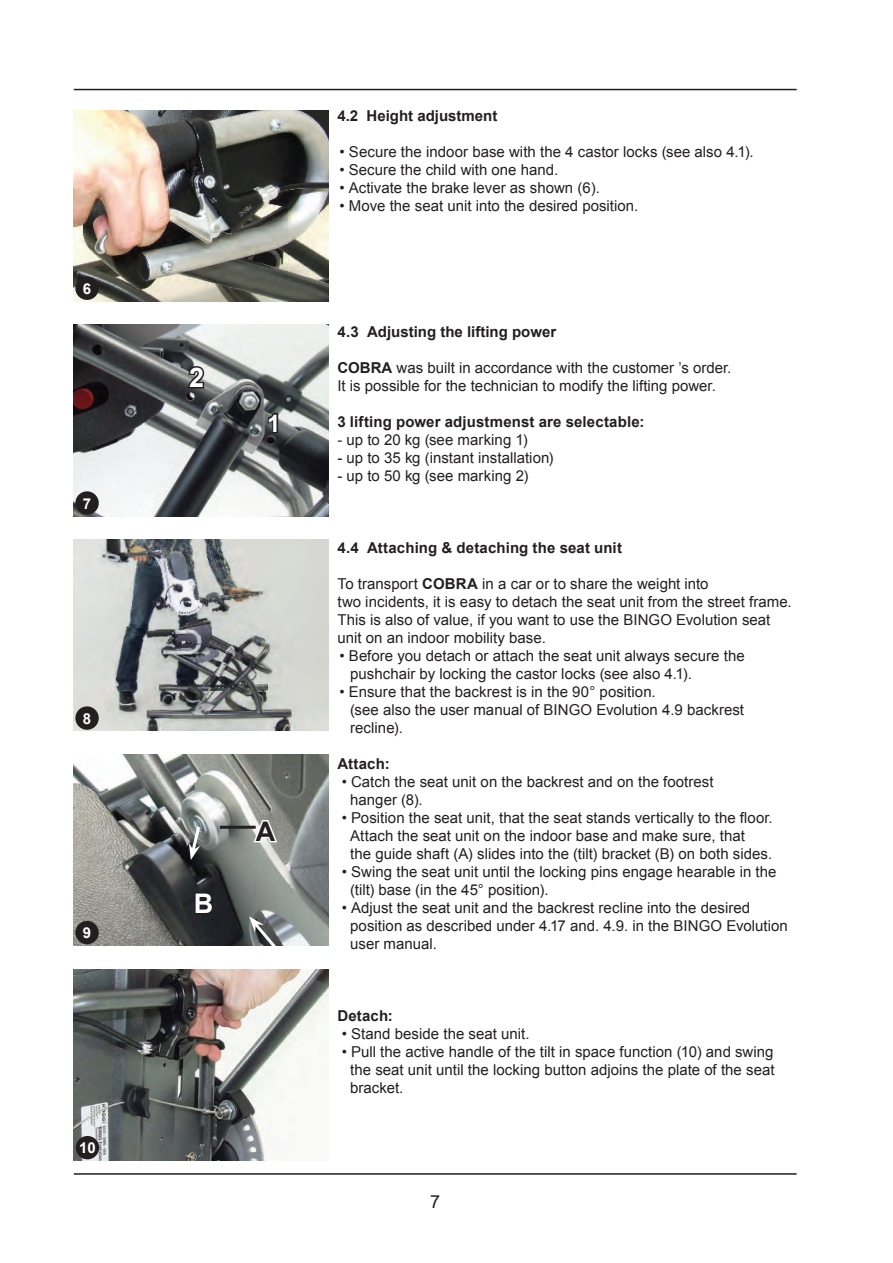
<style>
.page{position:relative;width:893px;height:1263px;background:#fff}
.page>*{position:absolute;margin:0;border:0;box-sizing:border-box;transform-origin:0 0}
.t1{font:700 27px "Arial";color:#fff}
.t2{font:700 27px "Arial";color:#231f20}
.t3{font:700 24px "Arial";color:#fff}
.t4{font:18px "Arial";color:#231f20}
.t5{font:15px/18px "Arial";color:#231f20}
.t6{font:700 15px "Arial";letter-spacing:.005em;color:#231f20}
.t7{font:700 15px "Arial";color:#fff}
.s1{font-weight:700}
</style>
<div class="page">
<hr style="left:74px;top:89px;width:723px;height:1px;background:#231f20">
<hr style="left:74px;top:1173px;width:723px;height:2px;background:#231f20">
<img style="left:73px;top:325px;width:255px;height:191px">
<img style="left:74px;top:969px;width:255px;height:191px">
<img style="left:74px;top:110px;width:255px;height:191px">
<img style="left:74px;top:539px;width:255px;height:192px">
<img style="left:74px;top:754px;width:255px;height:192px">
<hr style="left:220px;top:826px;width:36px;height:3px;background:#231f20">
<svg style="left:251px;top:817px;width:28px;height:27px"></svg>
<svg style="left:189px;top:824px;width:13px;height:36px"></svg>
<svg style="left:193px;top:890px;width:23px;height:26px"></svg>
<div style="left:75px;top:277px;width:24px;height:23px;background:#231f20;border-radius:50%"></div>
<div style="left:75px;top:491px;width:24px;height:24px;background:#231f20;border-radius:50%"></div>
<div style="left:75px;top:706px;width:24px;height:24px;background:#231f20;border-radius:50%"></div>
<div style="left:75px;top:921px;width:24px;height:23px;background:#231f20;border-radius:50%"></div>
<div style="left:76px;top:1136px;width:23px;height:23px;background:#231f20;border-radius:50%"></div>
<svg style="left:249px;top:916px;width:30px;height:30px"></svg>
<svg style="left:266px;top:411px;width:14px;height:24px"></svg>
<svg style="left:186px;top:364px;width:20px;height:26px"></svg>
<p class="t7" style="left:83px;top:278px;width:10px">6</p>
<p class="t7" style="left:83px;top:493px;width:10px">7</p>
<p class="t7" style="left:83px;top:708px;width:10px">8</p>
<p class="t7" style="left:83px;top:922px;width:10px">9</p>
<p class="t7" style="left:79px;top:1137px;width:18px">10</p>
<p class="t1" style="left:189px;top:358px;width:17px">2</p>
<p class="t3" style="left:267px;top:406px;width:15px">1</p>
<p class="t1" style="left:194px;top:885px;width:21px">B</p>
<p class="t2" style="left:256px;top:812px;width:21px">A</p>
<p class="t6" style="left:337px;top:105px;width:162px">4.2 Height adjustment</p>
<p class="t5" style="left:340px;top:143px;width:416px">• Secure the indoor base with the 4 castor locks (see also 4.1).</p>
<p class="t5" style="left:340px;top:161px;width:220px">• Secure the child with one hand.</p>
<p class="t5" style="left:340px;top:179px;width:262px">• Activate the brake lever as shown (6).</p>
<p class="t5" style="left:340px;top:197px;width:300px">• Move the seat unit into the desired position.</p>
<p class="t6" style="left:337px;top:321px;width:220px">4.3 Adjusting the lifting power</p>
<p class="t5" style="left:337px;top:359px;width:396px"><span class="s1">COBRA</span> was built in accordance with the customer ’s order.<br>It is possible for the technician to modify the lifting power.</p>
<p class="t6" style="left:337px;top:411px;width:309px">3 lifting power adjustmenst are selectable:</p>
<p class="t5" style="left:337px;top:431px;width:192px">- up to 20 kg (see marking 1)</p>
<p class="t5" style="left:337px;top:449px;width:218px">- up to 35 kg (instant installation)</p>
<p class="t5" style="left:337px;top:467px;width:193px">- up to 50 kg (see marking 2)</p>
<p class="t6" style="left:337px;top:537px;width:286px">4.4 Attaching &amp; detaching the seat unit</p>
<p class="t5" style="left:337px;top:575px;width:456px">To transport <span class="s1">COBRA</span> in a car or to share the weight into<br>two incidents, it is easy to detach the seat unit from the street frame.<br>This is also of value, if you want to use the BINGO Evolution seat unit on an indoor mobility base.</p>
<p class="t5" style="left:350px;top:647px;width:396px;text-indent:-11px">• Before you detach or attach the seat unit always secure the pushchair by locking the castor locks (see also 4.1).</p>
<p class="t5" style="left:350px;top:683px;width:395px;text-indent:-11px">• Ensure that the backrest is in the 90° position.<br>(see also the user manual of BINGO Evolution 4.9 backrest recline).</p>
<p class="t6" style="left:337px;top:753px;width:54px">Attach:</p>
<p class="t5" style="left:350px;top:773px;width:365px;text-indent:-9px">• Catch the seat unit on the backrest and on the footrest hanger (8).</p>
<p class="t5" style="left:350px;top:809px;width:424px;text-indent:-9px">• Position the seat unit, that the seat stands vertically to the floor.<br>Attach the seat unit on the indoor base and make sure, that<br>the guide shaft (A) slides into the (tilt) bracket (B) on both sides.</p>
<p class="t5" style="left:350px;top:863px;width:428px;text-indent:-9px">• Swing the seat unit until the locking pins engage hearable in the (tilt) base (in the 45° position).</p>
<p class="t5" style="left:350px;top:899px;width:439px;text-indent:-9px">• Adjust the seat unit and the backrest recline into the desired position as described under 4.17 and. 4.9. in the BINGO Evolution user manual.</p>
<p class="t6" style="left:337px;top:1005px;width:57px">Detach:</p>
<p class="t5" style="left:342px;top:1025px;width:189px">• Stand beside the seat unit.</p>
<p class="t5" style="left:350px;top:1043px;width:426px;text-align:justify;text-indent:-9px">• Pull the active handle of the tilt in space function (10) and swing the seat unit until the locking button adjoins the plate of the seat bracket.</p>
<p class="t4" style="left:430px;top:1189px;width:12px">7</p>
</div>
